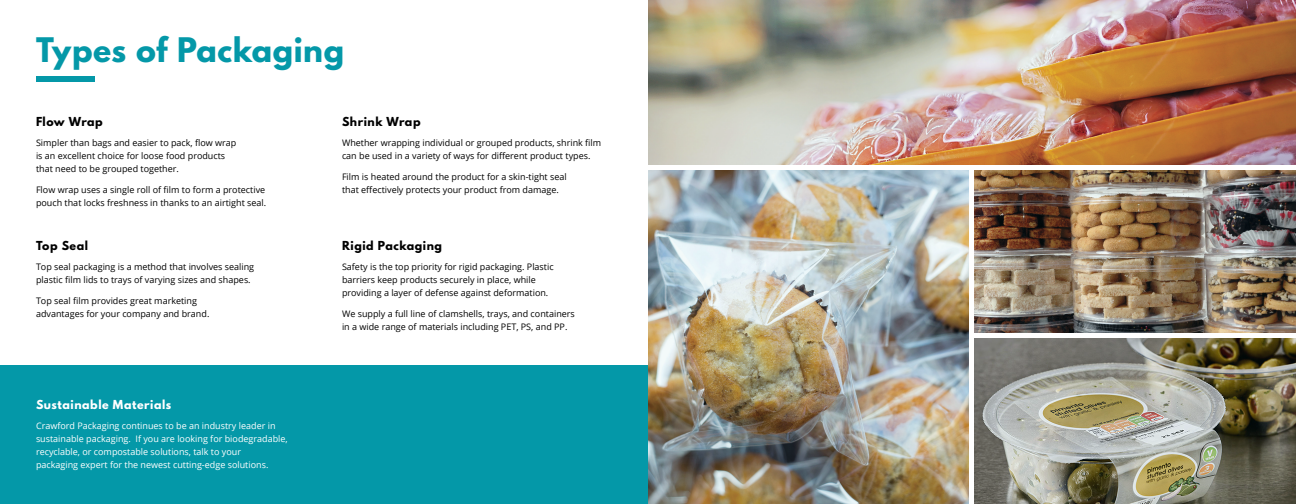
<style>
.page{position:relative;width:1296px;height:504px;background:#fff}
.page>*{position:absolute;margin:0;border:0;box-sizing:border-box;transform-origin:0 0}
.t1{font:700 30px "League Spartan";letter-spacing:.015em;color:#0498a8}
.t2{font:700 11px "League Spartan";letter-spacing:.05em;color:#000}
.t3{font:700 11px "League Spartan";letter-spacing:.05em;color:#fff}
.t4{font:700 11px "League Spartan";letter-spacing:.03em;color:#000}
.t5{font:9px/13px "Open Sans";color:#000}
.t6{font:9px/13px "Open Sans";color:#fff}
</style>
<div class="page">
<div style="left:0;top:366px;width:648px;height:138px;background:#0498a8"></div>
<div style="left:36px;top:76px;width:58px;height:6px;background:#0498a8"></div>
<img style="left:648px;top:0;width:648px;height:504px">
<hr style="left:648px;top:166px;width:648px;height:4px;background:#fff">
<div style="left:972px;top:333px;width:324px;height:5px;background:#fff"></div>
<hr style="left:970px;top:168px;width:4px;height:336px;background:#fff">
<h1 class="t1" style="left:36px;top:26px;width:310px">Types of Packaging</h1>
<p class="t4" style="left:36px;top:113px;width:68px">Flow Wrap</p>
<p class="t5" style="left:36px;top:136px;width:202px">Simpler than bags and easier to pack, flow wrap is an excellent choice for loose food products that need to be grouped together.</p>
<p class="t5" style="left:36px;top:183px;width:232px">Flow wrap uses a single roll of film to form a protective pouch that locks freshness in thanks to an airtight seal.</p>
<p class="t2" style="left:36px;top:237px;width:54px">Top Seal</p>
<p class="t5" style="left:36px;top:260px;width:220px">Top seal packaging is a method that involves sealing plastic film lids to trays of varying sizes and shapes.</p>
<p class="t5" style="left:36px;top:294px;width:175px">Top seal film provides great marketing advantages for your company and brand.</p>
<p class="t3" style="left:36px;top:396px;width:137px">Sustainable Materials</p>
<p class="t6" style="left:36px;top:419px;width:253px">Crawford Packaging continues to be an industry leader in sustainable packaging. If you are looking for biodegradable, recyclable, or compostable solutions, talk to your<br>packaging expert for the newest cutting-edge solutions.</p>
<p class="t2" style="left:342px;top:113px;width:80px">Shrink Wrap</p>
<p class="t5" style="left:342px;top:136px;width:261px">Whether wrapping individual or grouped products, shrink film can be used in a variety of ways for different product types.</p>
<p class="t5" style="left:342px;top:170px;width:226px">Film is heated around the product for a skin-tight seal that effectively protects your product from damage.</p>
<p class="t2" style="left:342px;top:237px;width:102px">Rigid Packaging</p>
<p class="t5" style="left:342px;top:260px;width:213px">Safety is the top priority for rigid packaging. Plastic barriers keep products securely in place, while providing a layer of defense against deformation.</p>
<p class="t5" style="left:342px;top:307px;width:234px">We supply a full line of clamshells, trays, and containers in a wide range of materials including PET, PS, and PP.</p>
</div>
